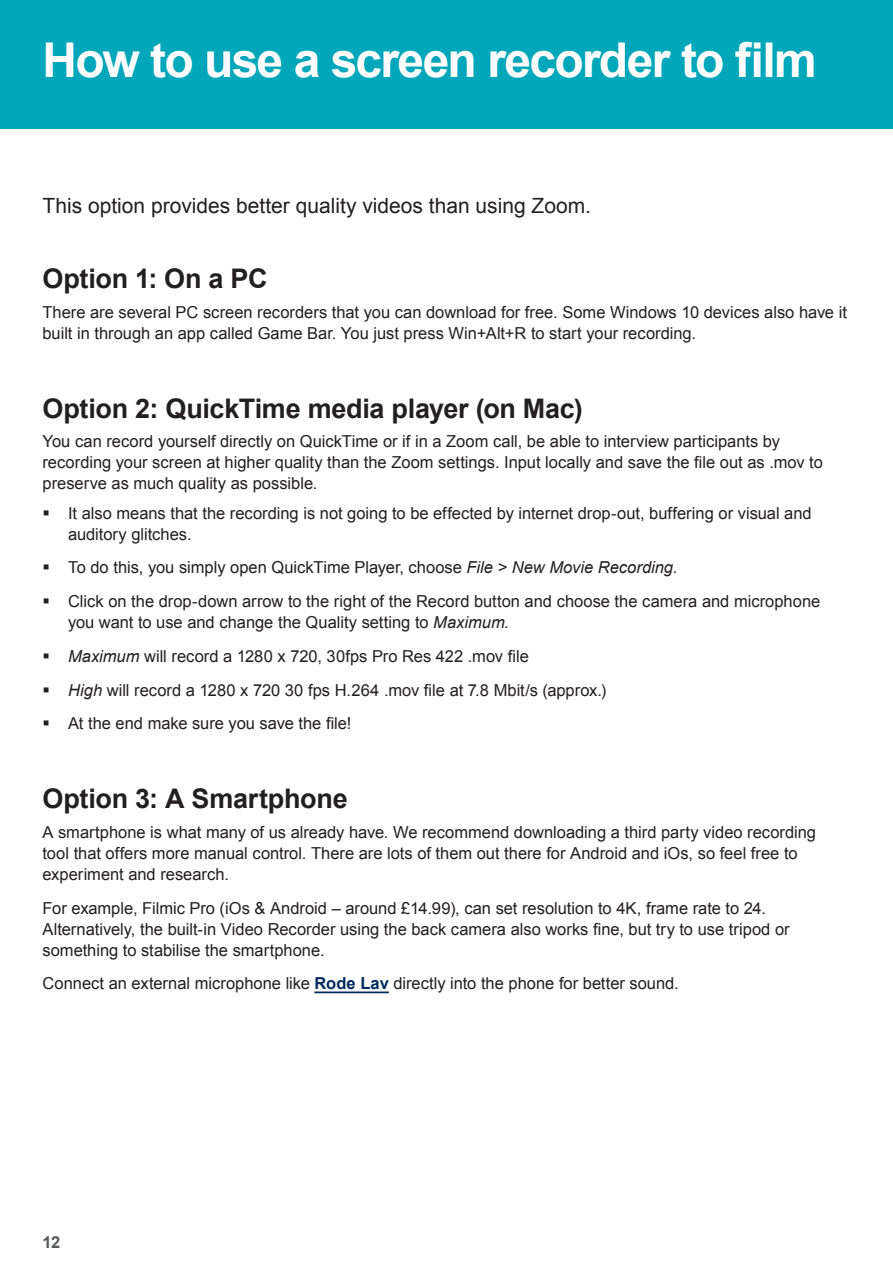
<style>
.page{position:relative;width:893px;height:1263px;background:#fff}
.page>*{position:absolute;margin:0;border:0;box-sizing:border-box;transform-origin:0 0}
.p_h1{font:700 48px "Arial";letter-spacing:-.035em;color:#fff}
.p_h2{font:700 27px "Arial";letter-spacing:-.01em;color:#231f20}
.p-h3-standfirst{font:21px "Arial";color:#231f20}
.p_body{font:16.5px/21px "Arial";color:#231f20}
.t1{font:700 16.5px "Arial";color:#57585a}
.s1{font-style:italic}
.s2{font-weight:700;color:#002b5c}
</style>
<div class="page">
<div style="left:0;top:0;width:893px;height:129px;background:#00a6b9"></div>
<hr style="left:314px;top:991px;width:75px;height:2px;background:#002b5c">
<p class="p_h1" style="left:43px;top:29px;width:776px">How to use a screen recorder to film</p>
<p class="p-h3-standfirst" style="left:43px;top:192px;width:550px">This option provides better quality videos than using Zoom.</p>
<p class="p_h2" style="left:43px;top:261px;width:226px">Option 1: On a PC</p>
<p class="p_body" style="left:43px;top:302px;width:806px">There are several PC screen recorders that you can download for free. Some Windows 10 devices also have it built in through an app called Game Bar. You just press Win+Alt+R to start your recording.</p>
<p class="p_h2" style="left:43px;top:390px;width:542px">Option 2: QuickTime media player (on Mac)</p>
<p class="p_body" style="left:43px;top:431px;width:782px">You can record yourself directly on QuickTime or if in a Zoom call, be able to interview participants by recording your screen at higher quality than the Zoom settings. Input locally and save the file out as .mov to preserve as much quality as possible.</p>
<p class="p_body" style="left:68px;top:502px;width:745px;text-indent:-26px">▪ It also means that the recording is not going to be effected by internet drop-out, buffering or visual and auditory glitches.</p>
<p class="p_body" style="left:43px;top:557px;width:636px">▪ To do this, you simply open QuickTime Player, choose <span class="s1">File &gt; New Movie Recording</span>.</p>
<p class="p_body" style="left:68px;top:591px;width:754px;text-indent:-26px">▪ Click on the drop-down arrow to the right of the Record button and choose the camera and microphone you want to use and change the Quality setting to <span class="s1">Maximum</span>.</p>
<p class="p_body" style="left:43px;top:646px;width:488px">▪ <span class="s1">Maximum</span> will record a 1280 x 720, 30fps Pro Res 422 .mov file</p>
<p class="p_body" style="left:43px;top:679px;width:565px">▪ <span class="s1">High</span> will record a 1280 x 720 30 fps H.264 .mov file at 7.8 Mbit/s (approx.)</p>
<p class="p_body" style="left:43px;top:713px;width:311px">▪ At the end make sure you save the file!</p>
<p class="p_h2" style="left:43px;top:781px;width:307px">Option 3: A Smartphone</p>
<p class="p_body" style="left:43px;top:822px;width:775px">A smartphone is what many of us already have. We recommend downloading a third party video recording tool that offers more manual control. There are lots of them out there for Android and iOs, so feel free to experiment and research.</p>
<p class="p_body" style="left:43px;top:897px;width:749px">For example, Filmic Pro (iOs &amp; Android – around £14.99), can set resolution to 4K, frame rate to 24.<br>Alternatively, the built-in Video Recorder using the back camera also works fine, but try to use tripod or something to stabilise the smartphone.</p>
<p class="p_body" style="left:43px;top:973px;width:638px">Connect an external microphone like <span class="s2">Rode Lav</span> directly into the phone for better sound.</p>
<p class="t1" style="left:43px;top:1231px;width:19px">12</p>
</div>
